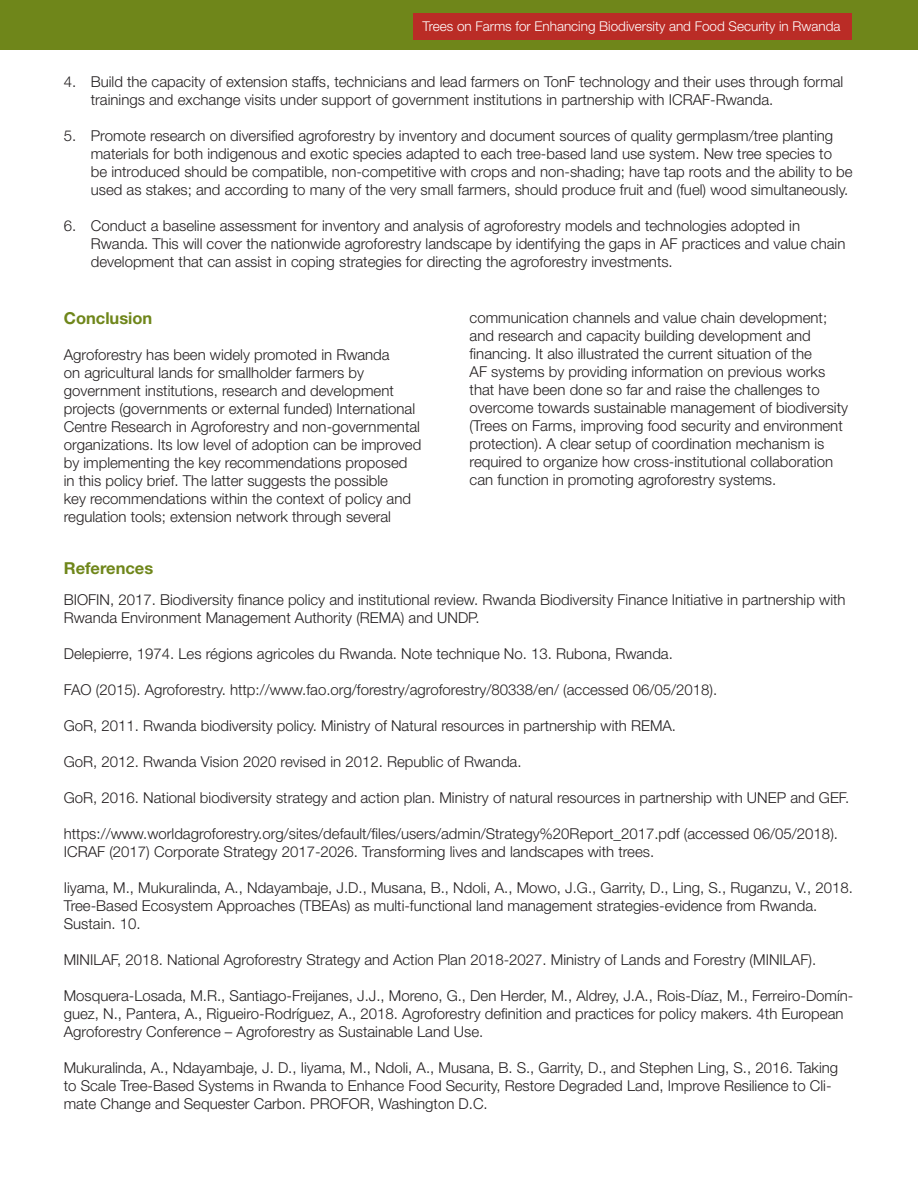
<style>
.page{position:relative;width:918px;height:1188px;background:#fff}
.page>*{position:absolute;margin:0;border:0;box-sizing:border-box;transform-origin:0 0}
.t1{font:700 16.5px "Helvetica Neue LT Std";color:#6f861a}
.t2{font:300 15px/18px "Helvetica Neue LT Std";color:#231f20}
.t3{font:300 13.5px "Helvetica Neue LT Std";color:#fff}
</style>
<div class="page">
<div style="left:0;top:0;width:918px;height:50px;background:#6f861a"></div>
<div style="left:413px;top:13px;width:439px;height:26px;background:#ba2c26"></div>
<p class="t3" style="left:422px;top:18px;width:420px">Trees on Farms for Enhancing Biodiversity and Food Security in Rwanda</p>
<p class="t2" style="left:91px;top:73px;width:754px;text-indent:-27px">4. Build the capacity of extension staffs, technicians and lead farmers on TonF technology and their uses through formal trainings and exchange visits under support of government institutions in partnership with ICRAF-Rwanda.</p>
<p class="t2" style="left:91px;top:127px;width:763px;text-indent:-27px">5. Promote research on diversified agroforestry by inventory and document sources of quality germplasm/tree planting materials for both indigenous and exotic species adapted to each tree-based land use system. New tree species to<br>be introduced should be compatible, non-competitive with crops and non-shading; have tap roots and the ability to be used as stakes; and according to many of the very small farmers, should produce fruit and (fuel) wood simultaneously.</p>
<p class="t2" style="left:91px;top:217px;width:756px;text-indent:-27px">6. Conduct a baseline assessment for inventory and analysis of agroforestry models and technologies adopted in<br>Rwanda. This will cover the nationwide agroforestry landscape by identifying the gaps in AF practices and value chain development that can assist in coping strategies for directing the agroforestry investments.</p>
<p class="t1" style="left:64px;top:308px;width:90px">Conclusion</p>
<p class="t2" style="left:64px;top:346px;width:359px">Agroforestry has been widely promoted in Rwanda<br>on agricultural lands for smallholder farmers by government institutions, research and development projects (governments or external funded) International Centre Research in Agroforestry and non-governmental organizations. Its low level of adoption can be improved by implementing the key recommendations proposed in this policy brief. The latter suggests the possible<br>key recommendations within the context of policy and regulation tools; extension network through several</p>
<p class="t2" style="left:470px;top:308px;width:380px">communication channels and value chain development; and research and capacity building development and financing. It also illustrated the current situation of the<br>AF systems by providing information on previous works that have been done so far and raise the challenges to overcome towards sustainable management of biodiversity (Trees on Farms, improving food security and environment protection). A clear setup of coordination mechanism is required to organize how cross-institutional collaboration can function in promoting agroforestry systems.</p>
<p class="t1" style="left:64px;top:558px;width:91px">References</p>
<p class="t2" style="left:64px;top:591px;width:783px">BIOFIN, 2017. Biodiversity finance policy and institutional review. Rwanda Biodiversity Finance Initiative in partnership with<br>Rwanda Environment Management Authority (REMA) and UNDP.</p>
<p class="t2" style="left:64px;top:645px;width:611px">Delepierre, 1974. Les régions agricoles du Rwanda. Note technique No. 13. Rubona, Rwanda.</p>
<p class="t2" style="left:64px;top:681px;width:655px">FAO (2015). Agroforestry. http://www.fao.org/forestry/agroforestry/80338/en/ (accessed 06/05/2018).</p>
<p class="t2" style="left:64px;top:717px;width:614px">GoR, 2011. Rwanda biodiversity policy. Ministry of Natural resources in partnership with REMA.</p>
<p class="t2" style="left:64px;top:753px;width:459px">GoR, 2012. Rwanda Vision 2020 revised in 2012. Republic of Rwanda.</p>
<p class="t2" style="left:64px;top:789px;width:787px">GoR, 2016. National biodiversity strategy and action plan. Ministry of natural resources in partnership with UNEP and GEF.</p>
<p class="t2" style="left:64px;top:825px;width:776px">https://www.worldagroforestry.org/sites/default/files/users/admin/Strategy%20Report_2017.pdf (accessed 06/05/2018).<br>ICRAF (2017) Corporate Strategy 2017-2026. Transforming lives and landscapes with trees.</p>
<p class="t2" style="left:64px;top:879px;width:791px">Iiyama, M., Mukuralinda, A., Ndayambaje, J.D., Musana, B., Ndoli, A., Mowo, J.G., Garrity, D., Ling, S., Ruganzu, V., 2018.<br>Tree-Based Ecosystem Approaches (TBEAs) as multi-functional land management strategies-evidence from Rwanda.<br>Sustain. 10.</p>
<p class="t2" style="left:64px;top:951px;width:754px">MINILAF, 2018. National Agroforestry Strategy and Action Plan 2018-2027. Ministry of Lands and Forestry (MINILAF).</p>
<p class="t2" style="left:64px;top:987px;width:791px">Mosquera-Losada, M.R., Santiago-Freijanes, J.J., Moreno, G., Den Herder, M., Aldrey, J.A., Rois-Díaz, M., Ferreiro-Domín&shy;guez, N., Pantera, A., Rigueiro-Rodríguez, A., 2018. Agroforestry definition and practices for policy makers. 4th European<br>Agroforestry Conference – Agroforestry as Sustainable Land Use.</p>
<p class="t2" style="left:64px;top:1059px;width:776px">Mukuralinda, A., Ndayambaje, J. D., Iiyama, M., Ndoli, A., Musana, B. S., Garrity, D., and Stephen Ling, S., 2016. Taking to Scale Tree-Based Systems in Rwanda to Enhance Food Security, Restore Degraded Land, Improve Resilience to Cli&shy;mate Change and Sequester Carbon. PROFOR, Washington D.C.</p>
</div>
